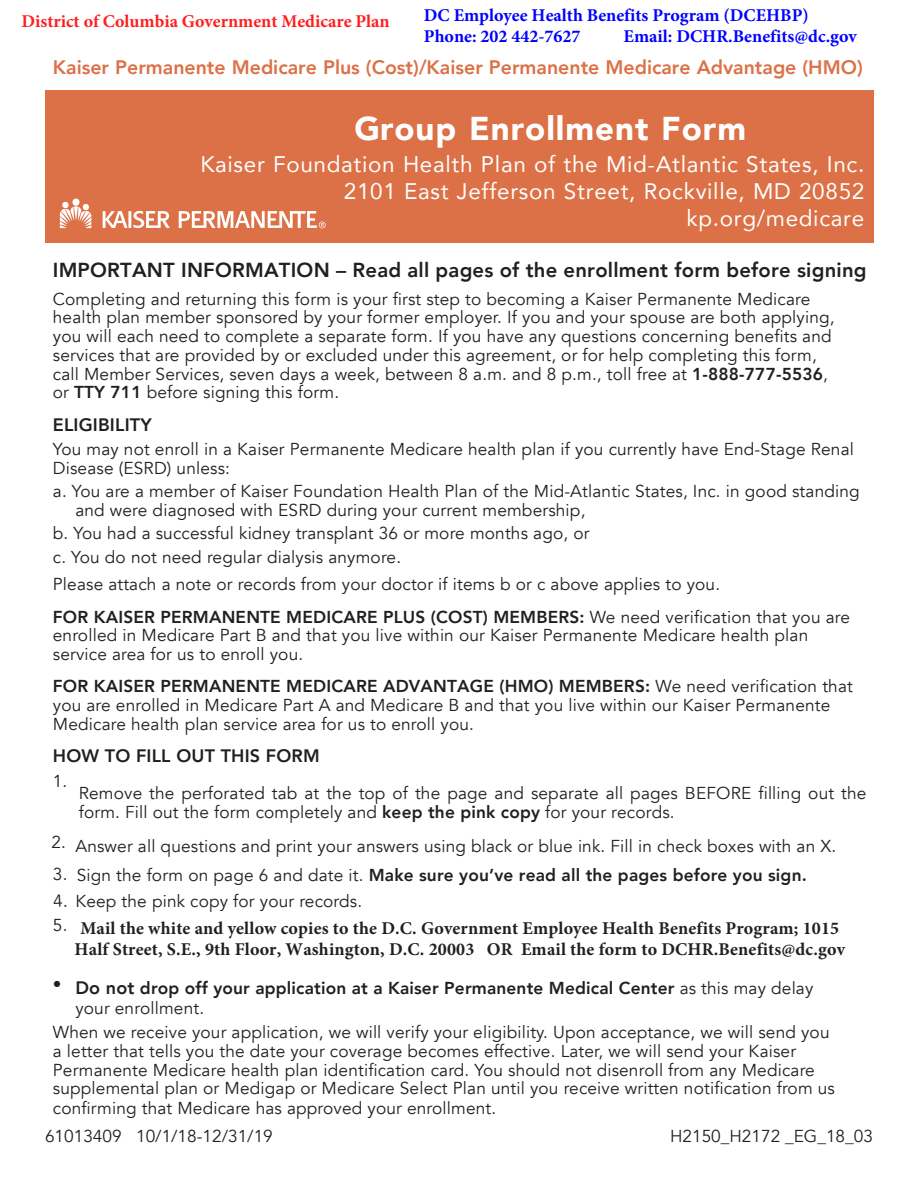
<style>
.page{position:relative;width:918px;height:1188px;background:#fff}
.page>*{position:absolute;margin:0;border:0;box-sizing:border-box;transform-origin:0 0}
.t1{font:900 33px "Avenir";letter-spacing:.03em;color:#fff}
.t2{font:22.5px "Avenir";letter-spacing:.03em;color:#fff}
.t3{font:800 20.25px "Avenir";letter-spacing:.01em;color:#231f20}
.t4{font:800 19.5px "Avenir";color:#dc7046}
.t5{font:700 18px/21.1px "Minion Pro";letter-spacing:.01em;color:#231f20}
.t6{font:700 18px "Minion Pro";color:#00f}
.t7{font:700 18px "Minion Pro";color:#ff1e1e}
.t8{font:800 18px "Avenir";letter-spacing:.01em;color:#231f20}
._2nd_bullet{font:17.25px/18.8px "Avenir";letter-spacing:.01em;color:#231f20}
.t9{font:800 17.25px/19.5px "Avenir";letter-spacing:.01em;color:#231f20}
.s1{font-weight:800}
.s2{font-weight:400}
.s3{font-family:"Avenir";font-weight:400;font-size:17.25px}
.s4{font-size:18px}
</style>
<div class="page">
<div style="left:45px;top:90px;width:828px;height:153px;background:#dc7046"></div>
<svg style="left:60px;top:201px;width:31px;height:27px"></svg>
<div style="left:72px;top:199px;width:8px;height:7px;background:#fff;border-radius:50%"></div>
<svg style="left:103px;top:211px;width:67px;height:17px"></svg>
<svg style="left:179px;top:211px;width:147px;height:17px"></svg>
<p class="t7" style="left:21px;top:9px;width:370px">District of Columbia Government Medicare Plan</p>
<p class="t6" style="left:424px;top:2px;width:386px">DC Employee Health Benefits Program (DCEHBP)</p>
<p class="t6" style="left:424px;top:24px;width:158px">Phone: 202 442-7627</p>
<p class="t6" style="left:624px;top:24px;width:235px">Email: DCHR.Benefits@dc.gov</p>
<p class="t4" style="left:53px;top:56px;width:811px">Kaiser Permanente Medicare Plus (Cost)/Kaiser Permanente Medicare Advantage (HMO)</p>
<p class="t1" style="left:354px;top:100px;width:393px">Group Enrollment Form</p>
<p class="t2" style="left:200px;top:147px;width:666px">Kaiser Foundation Health Plan of the Mid-Atlantic States, Inc.</p>
<p class="t2" style="left:344px;top:174px;width:522px">2101 East Jefferson Street, Rockville, MD 20852</p>
<p class="t2" style="left:687px;top:201px;width:179px">kp.org/medicare</p>
<p class="t3" style="left:53px;top:258px;width:815px">IMPORTANT INFORMATION – Read all pages of the enrollment form before signing</p>
<p class="_2nd_bullet" style="left:53px;top:290px;width:783px">Completing and returning this form is your first step to becoming a Kaiser Permanente Medicare health plan member sponsored by your former employer. If you and your spouse are both applying, you will each need to complete a separate form. If you have any questions concerning benefits and services that are provided by or excluded under this agreement, or for help completing this form, call Member Services, seven days a week, between 8 a.m. and 8 p.m., toll free at <span class="s1">1-888-777-5536</span>, or <span class="s1">TTY 711</span> before signing this form.</p>
<p class="t8" style="left:53px;top:414px;width:100px">ELIGIBILITY</p>
<p class="_2nd_bullet" style="left:53px;top:440px;width:803px">You may not enroll in a Kaiser Permanente Medicare health plan if you currently have End-Stage Renal<br>Disease (ESRD) unless:</p>
<p class="_2nd_bullet" style="left:75px;top:482px;width:786px;text-indent:-22px">a. You are a member of Kaiser Foundation Health Plan of the Mid-Atlantic States, Inc. in good standing and were diagnosed with ESRD during your current membership,</p>
<p class="_2nd_bullet" style="left:53px;top:524px;width:538px">b. You had a successful kidney transplant 36 or more months ago, or</p>
<p class="_2nd_bullet" style="left:53px;top:548px;width:350px">c. You do not need regular dialysis anymore.</p>
<p class="_2nd_bullet" style="left:53px;top:575px;width:669px">Please attach a note or records from your doctor if items b or c above applies to you.</p>
<p class="_2nd_bullet" style="left:53px;top:608px;width:799px"><span class="s1">FOR KAISER PERMANENTE MEDICARE PLUS (COST) MEMBERS:</span> We need verification that you are enrolled in Medicare Part B and that you live within our Kaiser Permanente Medicare health plan service area for us to enroll you.</p>
<p class="_2nd_bullet" style="left:53px;top:677px;width:802px"><span class="s1">FOR KAISER PERMANENTE MEDICARE ADVANTAGE (HMO) MEMBERS:</span> We need verification that you are enrolled in Medicare Part A and Medicare B and that you live within our Kaiser Permanente<br>Medicare health plan service area for us to enroll you.</p>
<p class="t8" style="left:53px;top:745px;width:268px">HOW TO FILL OUT THIS FORM</p>
<p class="_2nd_bullet" style="left:53px;top:772px;width:16px">1.</p>
<p class="_2nd_bullet" style="left:79px;top:784px;width:789px">Remove the perforated tab at the top of the page and separate all pages BEFORE filling out the form. Fill out the form completely and <span class="s1">keep the pink copy</span> for your records.</p>
<p class="_2nd_bullet" style="left:51px;top:837px;width:786px">2. Answer all questions and print your answers using black or blue ink. Fill in check boxes with an X.</p>
<p class="t9" style="left:53px;top:865px;width:755px"><span class="s2">3. Sign the form on page 6 and date it.</span> Make sure you’ve read all the pages before you sign.</p>
<p class="_2nd_bullet" style="left:75px;top:892px;width:288px">Keep the pink copy for your records.</p>
<p class="t5" style="left:75px;top:917px;width:772px;text-indent:-22px"><span class="s3">5.</span> Mail the white and yellow copies to the D.C. Government Employee Health Benefits Program; 1015<br>Half Street, S.E., 9th Floor, Washington, D.C. 20003 OR Email the form to DCHR.Benefits@dc.gov</p>
<p class="t9" style="left:75px;top:978px;width:740px;text-indent:-22px"><sup>•</sup> <span class="s4">Do not</span> drop off your application at a Kaiser Permanente Medical Center <span class="s2">as this may delay your enrollment.</span></p>
<p class="_2nd_bullet" style="left:53px;top:1023px;width:784px">When we receive your application, we will verify your eligibility. Upon acceptance, we will send you a letter that tells you the date your coverage becomes effective. Later, we will send your Kaiser Permanente Medicare health plan identification card. You should not disenroll from any Medicare supplemental plan or Medigap or Medicare Select Plan until you receive written notification from us confirming that Medicare has approved your enrollment.</p>
<p class="_2nd_bullet" style="left:45px;top:1127px;width:229px">61013409 10/1/18-12/31/19</p>
<p class="_2nd_bullet" style="left:670px;top:1127px;width:204px">H2150_H2172 _EG_18_03</p>
</div>
